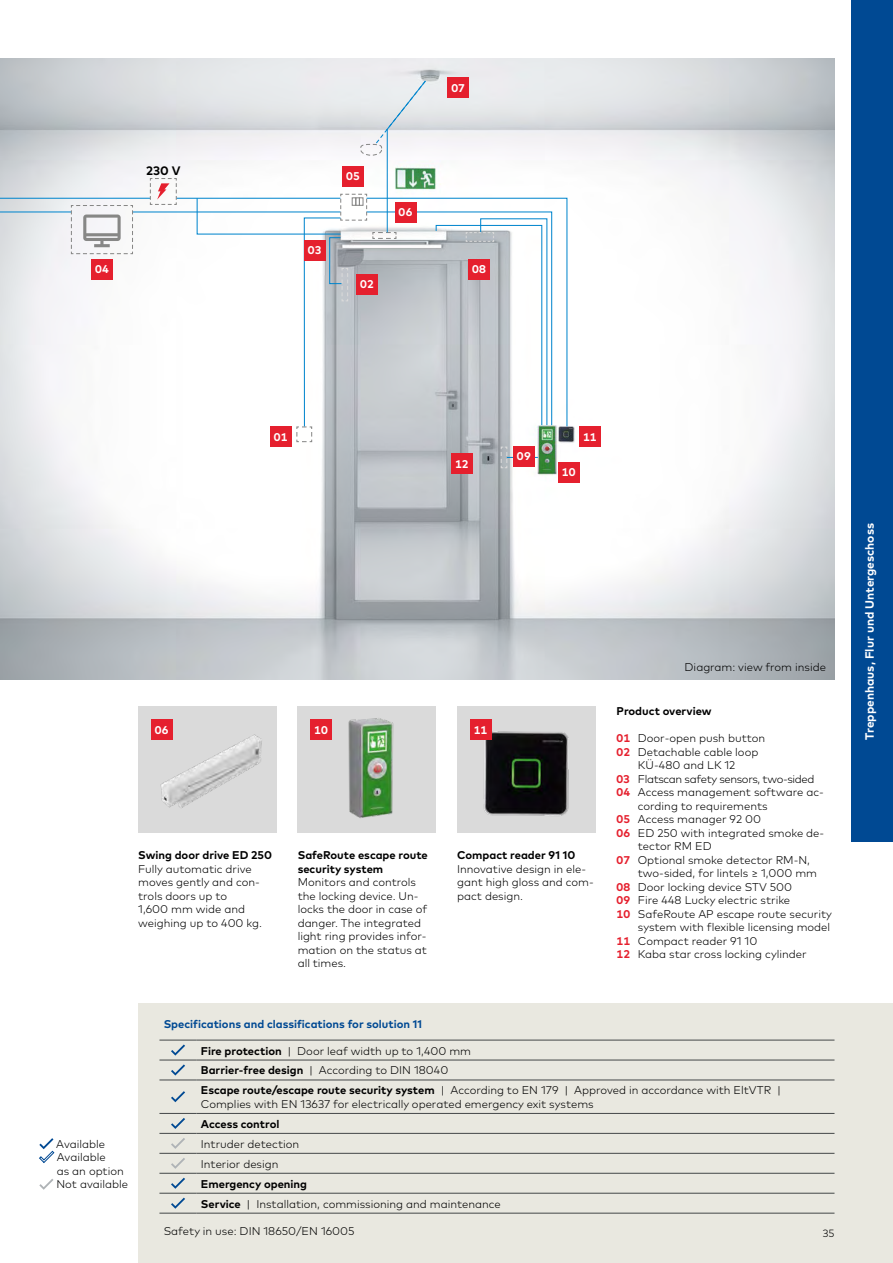
<style>
.page{position:relative;width:893px;height:1263px;background:#fff}
.page>*{position:absolute;margin:0;border:0;box-sizing:border-box;transform-origin:0 0}
.t1{font:700 12.3px "Mark Pro";color:#000}
.t2{font:700 12px "Mark Pro";color:#fff}
.t3{font:300 11.25px/13.5px "Mark Pro";color:#000}
.t4{font:700 11.25px/13.5px "Mark Pro";color:#000}
.t5{font:700 11.25px "Mark Pro";color:#004993}
.t6{font:300 11.25px "Mark Pro";letter-spacing:-.03em;color:#000}
.t7{font:700 11.25px "Mark Pro";letter-spacing:.01em;color:#fff}
.t8{font:300 10.5px "Mark Pro";color:#000}
.s1{font-weight:700;color:#e5202e}
.s2{font-weight:700}
</style>
<div class="page">
<img style="left:0;top:58px;width:834px;height:621px">
<hr style="left:133px;top:211px;width:207px;height:1px;background:#0085cd">
<hr style="left:0;top:211px;width:71px;height:1px;background:#0085cd">
<hr style="left:0;top:198px;width:151px;height:1px;background:#0085cd">
<hr style="left:176px;top:198px;width:164px;height:1px;background:#0085cd">
<svg style="left:149px;top:177px;width:28px;height:28px"></svg>
<svg style="left:553px;top:197px;width:15px;height:230px"></svg>
<svg style="left:70px;top:204px;width:64px;height:51px"></svg>
<hr style="left:387px;top:129px;width:1px;height:103px;background:#0085cd">
<svg style="left:359px;top:80px;width:68px;height:76px"></svg>
<svg style="left:196px;top:193px;width:357px;height:276px"></svg>
<hr style="left:507px;top:457px;width:31px;height:1px;background:#0085cd">
<div style="left:138px;top:706px;width:138px;height:126px;background:#dadada"></div>
<img style="left:160px;top:721px;width:102px;height:87px">
<div style="left:298px;top:706px;width:138px;height:126px;background:#dadada"></div>
<img style="left:348px;top:718px;width:46px;height:100px">
<div style="left:852px;top:0;width:41px;height:842px;background:#004993"></div>
<div style="left:457px;top:706px;width:138px;height:126px;background:#dadada"></div>
<img style="left:483px;top:719px;width:86px;height:97px">
<div style="left:138px;top:1003px;width:755px;height:260px;background:#e9e8e0"></div>
<hr style="left:159px;top:1040px;width:38px;height:1px;background:#434748">
<hr style="left:159px;top:1060px;width:38px;height:1px;background:#434748">
<hr style="left:159px;top:1080px;width:38px;height:1px;background:#434748">
<hr style="left:159px;top:1113px;width:38px;height:1px;background:#434748">
<hr style="left:159px;top:1133px;width:38px;height:1px;background:#434748">
<hr style="left:159px;top:1153px;width:38px;height:1px;background:#434748">
<hr style="left:159px;top:1173px;width:38px;height:1px;background:#434748">
<hr style="left:197px;top:1040px;width:637px;height:1px;background:#434748">
<hr style="left:197px;top:1060px;width:637px;height:1px;background:#434748">
<hr style="left:197px;top:1080px;width:637px;height:1px;background:#434748">
<hr style="left:197px;top:1113px;width:637px;height:1px;background:#434748">
<hr style="left:197px;top:1133px;width:637px;height:1px;background:#434748">
<hr style="left:197px;top:1153px;width:637px;height:1px;background:#434748">
<hr style="left:197px;top:1173px;width:637px;height:1px;background:#434748">
<hr style="left:159px;top:1193px;width:38px;height:1px;background:#434748">
<hr style="left:197px;top:1193px;width:637px;height:1px;background:#434748">
<hr style="left:159px;top:1213px;width:38px;height:1px;background:#434748">
<hr style="left:197px;top:1213px;width:637px;height:1px;background:#434748">
<svg style="left:171px;top:1044px;width:14px;height:11px"></svg>
<svg style="left:171px;top:1064px;width:14px;height:11px"></svg>
<svg style="left:171px;top:1091px;width:14px;height:11px"></svg>
<svg style="left:171px;top:1118px;width:14px;height:11px"></svg>
<svg style="left:171px;top:1138px;width:14px;height:11px"></svg>
<svg style="left:171px;top:1158px;width:14px;height:11px"></svg>
<svg style="left:171px;top:1178px;width:14px;height:11px"></svg>
<svg style="left:171px;top:1197px;width:14px;height:12px"></svg>
<div style="left:151px;top:719px;width:21px;height:21px;background:#e5202e"></div>
<div style="left:310px;top:719px;width:22px;height:21px;background:#e5202e"></div>
<div style="left:470px;top:719px;width:21px;height:21px;background:#e5202e"></div>
<div style="left:270px;top:426px;width:21px;height:21px;background:#e5202e"></div>
<div style="left:356px;top:274px;width:22px;height:21px;background:#e5202e"></div>
<div style="left:304px;top:240px;width:21px;height:21px;background:#e5202e"></div>
<div style="left:91px;top:259px;width:22px;height:21px;background:#e5202e"></div>
<div style="left:342px;top:166px;width:22px;height:21px;background:#e5202e"></div>
<div style="left:395px;top:202px;width:21px;height:21px;background:#e5202e"></div>
<div style="left:448px;top:78px;width:21px;height:20px;background:#e5202e"></div>
<div style="left:468px;top:259px;width:22px;height:21px;background:#e5202e"></div>
<div style="left:513px;top:446px;width:21px;height:21px;background:#e5202e"></div>
<div style="left:451px;top:453px;width:21px;height:21px;background:#e5202e"></div>
<div style="left:558px;top:462px;width:21px;height:21px;background:#e5202e"></div>
<div style="left:579px;top:426px;width:21px;height:21px;background:#e5202e"></div>
<svg style="left:39px;top:1138px;width:15px;height:25px"></svg>
<svg style="left:39px;top:1179px;width:14px;height:11px"></svg>
<p class="t7" style="left:95px;top:261px;width:15px">04</p>
<p class="t1" style="left:146px;top:161px;width:36px">230 V</p>
<p class="t7" style="left:346px;top:167px;width:15px">05</p>
<p class="t7" style="left:308px;top:242px;width:15px">03</p>
<p class="t7" style="left:360px;top:276px;width:15px">02</p>
<p class="t7" style="left:399px;top:204px;width:15px">06</p>
<p class="t7" style="left:451px;top:79px;width:15px">07</p>
<p class="t7" style="left:472px;top:261px;width:15px">08</p>
<p class="t7" style="left:274px;top:428px;width:15px">01</p>
<p class="t7" style="left:455px;top:455px;width:15px">12</p>
<p class="t7" style="left:517px;top:448px;width:15px">09</p>
<p class="t7" style="left:583px;top:428px;width:15px">11</p>
<p class="t7" style="left:562px;top:464px;width:15px">10</p>
<p class="t7" style="left:155px;top:721px;width:15px">06</p>
<p class="t7" style="left:314px;top:721px;width:15px">10</p>
<p class="t7" style="left:474px;top:721px;width:15px">11</p>
<p class="t4" style="left:138px;top:848px;width:135px">Swing door drive ED 250</p>
<p class="t3" style="left:138px;top:861px;width:125px">Fully automatic drive moves gently and con&shy;trols doors up to<br>1,600 mm wide and weighing up to 400 kg.</p>
<p class="t4" style="left:298px;top:848px;width:132px">SafeRoute escape route security system</p>
<p class="t3" style="left:298px;top:875px;width:131px">Monitors and controls the locking device. Un&shy;locks the door in case of danger. The integrated light ring provides infor&shy;mation on the status at all times.</p>
<p class="t4" style="left:457px;top:848px;width:120px">Compact reader 91 10</p>
<p class="t3" style="left:457px;top:861px;width:138px">Innovative design in ele&shy;gant high gloss and com&shy;pact design.</p>
<p class="t3" style="left:685px;top:659px;width:143px">Diagram: view from inside</p>
<p class="t4" style="left:617px;top:704px;width:97px">Product overview</p>
<p class="t3" style="left:617px;top:731px;width:150px"><span class="s1">01</span> Door-open push button</p>
<p class="t3" style="left:617px;top:744px;width:143px"><span class="s1">02</span> Detachable cable loop</p>
<p class="t3" style="left:638px;top:758px;width:99px">KÜ-480 and LK 12</p>
<p class="t6" style="left:617px;top:770px;width:199px"><span class="s1">03</span> Flatscan safety sensors, two-sided</p>
<p class="t3" style="left:617px;top:785px;width:209px"><span class="s1">04</span> Access management software ac-</p>
<p class="t3" style="left:638px;top:798px;width:131px">cording to requirements</p>
<p class="t3" style="left:617px;top:812px;width:146px"><span class="s1">05</span> Access manager 92 00</p>
<p class="t3" style="left:617px;top:825px;width:209px"><span class="s1">06</span> ED 250 with integrated smoke de-</p>
<p class="t3" style="left:638px;top:839px;width:75px">tector RM ED</p>
<p class="t3" style="left:617px;top:852px;width:195px"><span class="s1">07</span> Optional smoke detector RM-N,</p>
<p class="t3" style="left:638px;top:866px;width:181px">two-sided, for lintels ≥ 1,000 mm</p>
<p class="t3" style="left:617px;top:879px;width:177px"><span class="s1">08</span> Door locking device STV 500</p>
<p class="t3" style="left:617px;top:893px;width:175px"><span class="s1">09</span> Fire 448 Lucky electric strike</p>
<p class="t3" style="left:617px;top:906px;width:217px"><span class="s1">10</span> SafeRoute AP escape route security</p>
<p class="t3" style="left:638px;top:920px;width:194px">system with flexible licensing model</p>
<p class="t3" style="left:617px;top:933px;width:142px"><span class="s1">11</span> Compact reader 91 10</p>
<p class="t3" style="left:617px;top:947px;width:192px"><span class="s1">12</span> Kaba star cross locking cylinder</p>
<p class="t3" style="left:56px;top:1136px;width:73px">Available<br>Available<br>as an option<br>Not available</p>
<p class="t5" style="left:164px;top:1016px;width:260px">Specifications and classifications for solution 11</p>
<p class="t3" style="left:201px;top:1040px;width:582px;line-height:20px"><span class="s2">Fire protection</span> | Door leaf width up to 1,400 mm<br><span class="s2">Barrier-free design</span> | According to DIN 18040<br><span class="s2">Escape route/escape route security system</span> | According to EN 179 | Approved in accordance with EltVTR |</p>
<p class="t3" style="left:201px;top:1096px;width:394px">Complies with EN 13637 for electrically operated emergency exit systems</p>
<p class="t4" style="left:201px;top:1116px;width:80px">Access control</p>
<p class="t3" style="left:201px;top:1133px;width:100px;line-height:20px">Intruder detection<br>Interior design</p>
<p class="t3" style="left:201px;top:1173px;width:301px;line-height:20px"><span class="s2">Emergency opening<br>Service</span> | Installation, commissioning and maintenance</p>
<p class="t3" style="left:164px;top:1223px;width:192px">Safety in use: DIN 18650/EN 16005</p>
<p class="t8" style="left:823px;top:1225px;width:13px">35</p>
<p class="t2" style="left:861px;top:740px;width:218px;rotate:-90deg">Treppenhaus, Flur und Untergeschoss</p>
</div>
